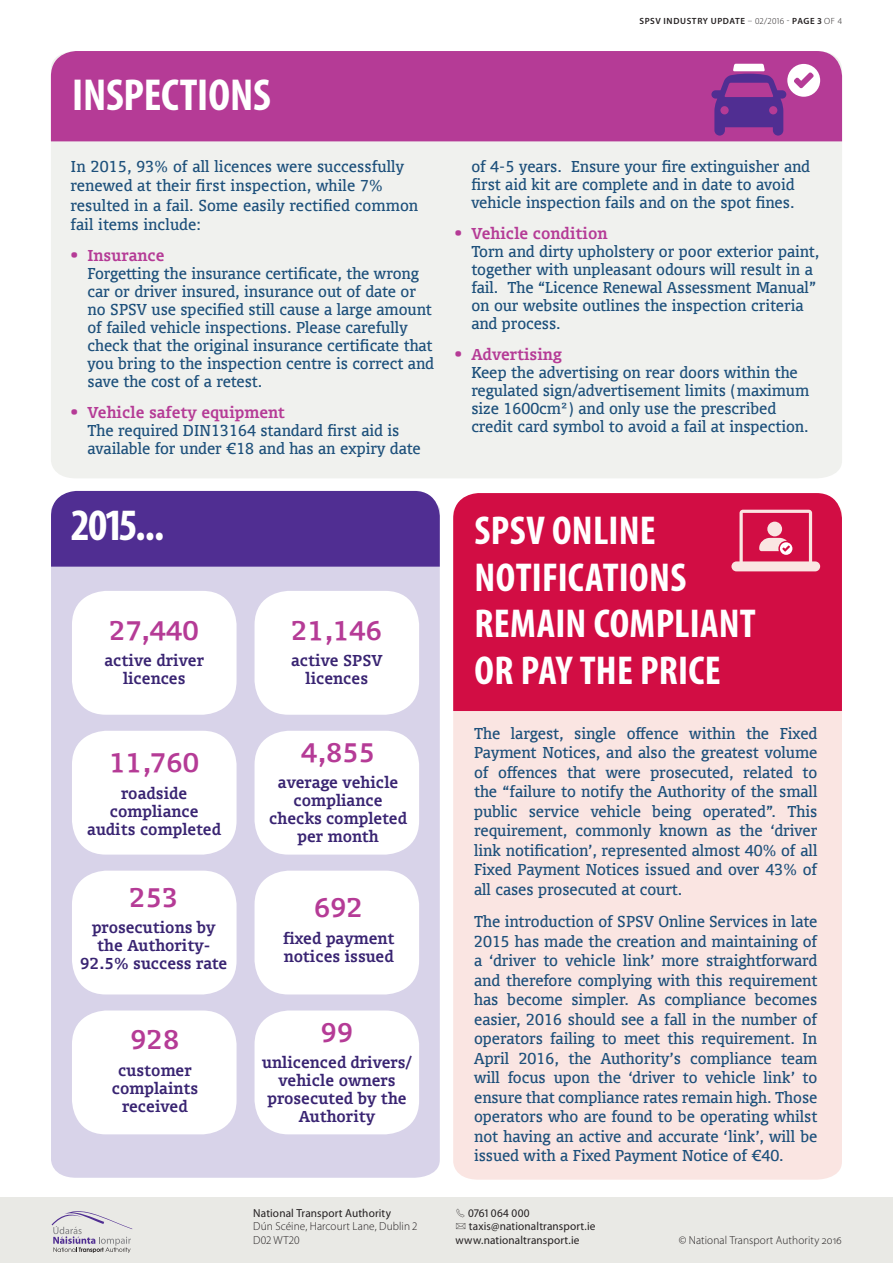
<style>
.page{position:relative;width:893px;height:1263px;background:#fff}
.page>*{position:absolute;margin:0;border:0;box-sizing:border-box;transform-origin:0 0}
.t1{font:700 condensed 45px "Myriad Pro";letter-spacing:-.005em;color:#fff}
.t2{font:700 condensed 40.5px/46.5px "Myriad Pro";letter-spacing:.005em;color:#fff}
.t3{font:700 25.5px "Union";color:#b53b96}
.t4{font:15px/19.5px "Union";color:#1d507b}
.t5{font:700 15px/18px "Union";color:#392472;text-align:center}
.t6{font:11.7px/13.5px "Myriad Pro";letter-spacing:.015em;color:#231f20}
.t7{font:300 11.7px/13.5px "Myriad Pro";letter-spacing:.01em;color:#231f20}
.t8{font:600 9px "Myriad Pro";letter-spacing:.07em;color:#231f20}
.s1{font-weight:300}
.s2{font-weight:700;font-size:16.5px;color:#b53b96}
.s3{font-weight:700;color:#b53b96}
.s4{font-family:"FF Dingbests"}
</style>
<div class="page">
<div style="left:51px;top:490px;width:389px;height:688px;background:#d8d3e9"></div>
<div style="left:72px;top:591px;width:165px;height:124px;background:#fff;border-radius:34px"></div>
<div style="left:72px;top:731px;width:165px;height:124px;background:#fff;border-radius:34px"></div>
<div style="left:72px;top:871px;width:165px;height:123px;background:#fff;border-radius:34px"></div>
<div style="left:72px;top:1010px;width:165px;height:124px;background:#fff;border-radius:34px"></div>
<div style="left:255px;top:591px;width:164px;height:124px;background:#fff;border-radius:34px"></div>
<div style="left:255px;top:731px;width:164px;height:124px;background:#fff;border-radius:34px"></div>
<div style="left:255px;top:871px;width:164px;height:123px;background:#fff;border-radius:34px"></div>
<div style="left:255px;top:1010px;width:164px;height:124px;background:#fff;border-radius:34px"></div>
<div style="left:0;top:1197px;width:893px;height:66px;background:#e9e9e5"></div>
<svg style="left:52px;top:1211px;width:80px;height:42px"></svg>
<div style="left:51px;top:141px;width:791px;height:337px;background:#f0f1ee"></div>
<div style="left:51px;top:51px;width:791px;height:90px;background:#b53b96"></div>
<div style="left:453px;top:711px;width:389px;height:469px;background:#fae5e2"></div>
<div style="left:51px;top:491px;width:389px;height:76px;background:#502e92"></div>
<div style="left:453px;top:493px;width:389px;height:218px;background:#d20d44"></div>
<svg style="left:731px;top:510px;width:89px;height:61px;background:#df587b"></svg>
<svg style="left:711px;top:64px;width:109px;height:72px;background:#9a4da0"></svg>
<p class="t8" style="left:639px;top:15px;width:204px">SPSV INDUSTRY UPDATE <span class="s1">– 02/2016 -</span> PAGE 3 <span class="s1">OF 4</span></p>
<h1 class="t1" style="left:72px;top:67px;width:200px">INSPECTIONS</h1>
<p class="t4" style="left:70px;top:156px;width:349px">In 2015, 93% of all licences were successfully renewed at their first inspection, while 7% resulted in a fail. Some easily rectified common fail items include:</p>
<p class="t4" style="left:88px;top:246px;width:348px;line-height:18px;text-indent:-17px"><span class="s2">•</span> <span class="s3">Insurance<br></span>Forgetting the insurance certificate, the wrong car or driver insured, insurance out of date or no SPSV use specified still cause a large amount of failed vehicle inspections. Please carefully check that the original insurance certificate that you bring to the inspection centre is correct and save the cost of a retest.</p>
<p class="t4" style="left:88px;top:403px;width:335px;line-height:18px;text-indent:-17px"><span class="s2">•</span> <span class="s3">Vehicle safety equipment<br></span>The required DIN13164 standard first aid is available for under €18 and has an expiry date</p>
<p class="t4" style="left:471px;top:157px;width:340px;line-height:18px">of 4-5 years. Ensure your fire extinguisher and first aid kit are complete and in date to avoid vehicle inspection fails and on the spot fines.</p>
<p class="t4" style="left:471px;top:224px;width:349px;line-height:18px;text-indent:-17px"><span class="s2">•</span> <span class="s3">Vehicle condition<br></span>Torn and dirty upholstery or poor exterior paint, together with unpleasant odours will result in a fail. The “Licence Renewal Assessment Manual” on our website outlines the inspection criteria and process.</p>
<p class="t4" style="left:471px;top:345px;width:339px;line-height:18px;text-indent:-17px"><span class="s2">•</span> <span class="s3">Advertising<br></span>Keep the advertising on rear doors within the regulated sign/advertisement limits (maximum size 1600cm²) and only use the prescribed credit card symbol to avoid a fail at inspection.</p>
<h1 class="t1" style="left:72px;top:497px;width:94px">2015...</h1>
<h2 class="t2" style="left:475px;top:507px;width:283px">SPSV ONLINE<br>NOTIFICATIONS<br>REMAIN COMPLIANT<br>OR PAY THE PRICE</h2>
<h3 class="t3" style="left:291px;top:613px;width:92px">21,146</h3>
<p class="t5" style="left:291px;top:651px;width:93px">active SPSV licences</p>
<h3 class="t3" style="left:110px;top:613px;width:91px">27,440</h3>
<p class="t5" style="left:104px;top:651px;width:101px">active driver licences</p>
<h3 class="t3" style="left:109px;top:746px;width:91px">11,760</h3>
<p class="t5" style="left:87px;top:784px;width:135px">roadside compliance audits completed</p>
<h3 class="t3" style="left:129px;top:881px;width:50px">253</h3>
<p class="t5" style="left:80px;top:918px;width:149px">prosecutions by the Authority-<br>92.5% success rate</p>
<h3 class="t3" style="left:130px;top:1023px;width:50px">928</h3>
<p class="t5" style="left:112px;top:1061px;width:88px">customer complaints received</p>
<h3 class="t3" style="left:301px;top:735px;width:75px">4,855</h3>
<p class="t5" style="left:269px;top:773px;width:140px">average vehicle compliance checks completed per month</p>
<h3 class="t3" style="left:314px;top:891px;width:50px">692</h3>
<p class="t5" style="left:283px;top:929px;width:113px;text-align:left">fixed payment notices issued</p>
<h3 class="t3" style="left:321px;top:1015px;width:34px">99</h3>
<p class="t5" style="left:262px;top:1053px;width:152px">unlicenced drivers/ vehicle owners prosecuted by the<br>Authority</p>
<p class="t6" style="left:253px;top:1206px;width:139px">National Transport Authority</p>
<p class="t7" style="left:253px;top:1219px;width:166px">Dún Scéine, Harcourt Lane, Dublin 2<br>D02 WT20</p>
<p class="t4" style="left:474px;top:723px;width:345px;text-align:justify">The largest, single offence within the Fixed Payment Notices, and also the greatest volume of offences that were prosecuted, related to the “failure to notify the Authority of the small public service vehicle being operated”. This requirement, commonly known as the ‘driver link notification’, represented almost 40% of all Fixed Payment Notices issued and over 43% of all cases prosecuted at court.</p>
<p class="t4" style="left:474px;top:912px;width:345px;text-align:justify">The introduction of SPSV Online Services in late 2015 has made the creation and maintaining of a ‘driver to vehicle link’ more straightforward and therefore complying with this requirement has become simpler. As compliance becomes easier, 2016 should see a fall in the number of operators failing to meet this requirement. In April 2016, the Authority’s compliance team will focus upon the ‘driver to vehicle link’ to ensure that compliance rates remain high. Those operators who are found to be operating whilst not having an active and accurate ‘link’, will be issued with a Fixed Payment Notice of €40.</p>
<p class="t6" style="left:455px;top:1206px;width:142px"><span class="s4">S</span> 0761 064 000<br><span class="s4">U</span> taxis@nationaltransport.ie www.nationaltransport.ie</p>
<p class="t7" style="left:679px;top:1233px;width:165px">© National Transport Authority 2016</p>
</div>
